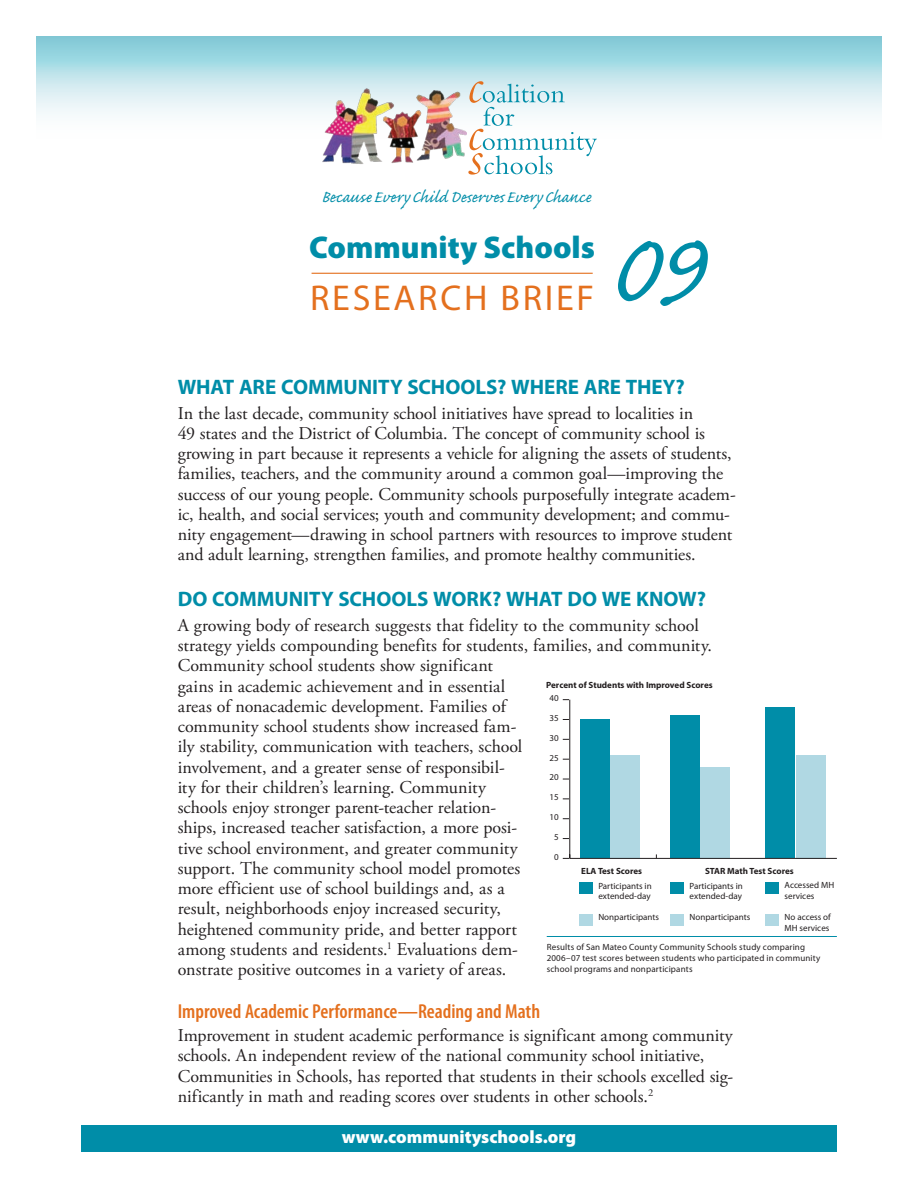
<style>
.page{position:relative;width:918px;height:1188px;background:#fff}
.page>*{position:absolute;margin:0;border:0;box-sizing:border-box;transform-origin:0 0}
.DOC_HEAD_2{font:36px "Myriad Pro";letter-spacing:.075em;color:#e4701e}
.DOC_HEAD_1{font:900 31.5px "Myriad Pro";color:#008da8}
.HEAD_1{font:700 21px "Myriad Pro";color:#008da8}
.Head_2{font:21px "Caflisch Script Pro";color:#008da8}
.HEAD_2{font:600 condensed 20.25px "Myriad Pro";color:#e4701e}
.Text__last{font:18px/20.2px "Adobe Garamond Pro";letter-spacing:-.005em;color:#231f20}
.Text{font:18px/20.2px "Adobe Garamond Pro";letter-spacing:-.005em;color:#231f20}
.FOOTER_TEXT{font:900 18px "Myriad Pro";color:#fff}
.Small_Fig_text{font:9px/10.8px "Myriad Pro";letter-spacing:.01em;color:#231f20}
.t1{font:700 9px "Myriad Pro";color:#231f20}
</style>
<div class="page">
<div style="left:36px;top:36px;width:846px;height:108px;background:linear-gradient(to bottom,#86cdda,#fff)"></div>
<div style="left:81px;top:1125px;width:756px;height:27px;background:#008da8"></div>
<img style="left:321px;top:77px;width:145px;height:87px">
<svg style="left:468px;top:81px;width:129px;height:94px"></svg>
<hr style="left:312px;top:273px;width:281px;height:1px;background:#e4701e">
<svg style="left:618px;top:240px;width:90px;height:66px"></svg>
<hr style="left:569px;top:700px;width:1px;height:158px;background:#231f20">
<svg style="left:563px;top:857px;width:7px;height:2px"></svg>
<div style="left:610px;top:755px;width:30px;height:103px;background:#b0d8e3"></div>
<div style="left:580px;top:719px;width:30px;height:139px;background:#008da8"></div>
<div style="left:700px;top:767px;width:30px;height:91px;background:#b0d8e3"></div>
<div style="left:670px;top:716px;width:30px;height:142px;background:#008da8"></div>
<div style="left:796px;top:755px;width:30px;height:103px;background:#b0d8e3"></div>
<div style="left:765px;top:708px;width:30px;height:150px;background:#008da8"></div>
<hr style="left:570px;top:858px;width:267px;height:1px;background:#231f20">
<div style="left:765px;top:882px;width:14px;height:12px;background:#008da8"></div>
<div style="left:579px;top:882px;width:14px;height:12px;background:#008da8"></div>
<div style="left:579px;top:914px;width:14px;height:12px;background:#b0d8e3"></div>
<div style="left:670px;top:882px;width:14px;height:12px;background:#008da8"></div>
<div style="left:670px;top:914px;width:14px;height:12px;background:#b0d8e3"></div>
<div style="left:765px;top:914px;width:14px;height:12px;background:#b0d8e3"></div>
<hr style="left:547px;top:936px;width:290px;height:1px;background:#008da8">
<p class="Head_2" style="left:321px;top:186px;width:272px">Because Every Child Deserves Every Chance</p>
<p class="DOC_HEAD_1" style="left:309px;top:226px;width:287px">Community Schools</p>
<p class="DOC_HEAD_2" style="left:310px;top:276px;width:285px">RESEARCH BRIEF</p>
<p class="HEAD_1" style="left:178px;top:373px;width:509px">WHAT ARE COMMUNITY SCHOOLS? WHERE ARE THEY?</p>
<p class="Text__last" style="left:178px;top:403px;width:560px">In the last decade, community school initiatives have spread to localities in<br>49 states and the District of Columbia. The concept of community school is growing in part because it represents a vehicle for aligning the assets of students, families, teachers, and the community around a common goal—improving the success of our young people. Community schools purposefully integrate academ&shy;ic, health, and social services; youth and community development; and commu&shy;nity engagement—drawing in school partners with resources to improve student and adult learning, strengthen families, and promote healthy communities.</p>
<p class="HEAD_1" style="left:178px;top:585px;width:530px">DO COMMUNITY SCHOOLS WORK? WHAT DO WE KNOW?</p>
<p class="Text__last" style="left:178px;top:616px;width:536px">A growing body of research suggests that fidelity to the community school strategy yields compounding benefits for students, families, and community.<br>Community school students show significant<br>gains in academic achievement and in essential<br>areas of nonacademic development. Families of<br>community school students show increased fam-<br>ily stability, communication with teachers, school<br>involvement, and a greater sense of responsibil-<br>ity for their children’s learning. Community<br>schools enjoy stronger parent-teacher relation-<br>ships, increased teacher satisfaction, a more posi-<br>tive school environment, and greater community<br>support. The community school model promotes<br>more efficient use of school buildings and, as a<br>result, neighborhoods enjoy increased security,<br>heightened community pride, and better rapport<br>among students and residents.<sup>1</sup> Evaluations dem-<br>onstrate positive outcomes in a variety of areas.</p>
<p class="HEAD_2" style="left:178px;top:999px;width:364px">Improved Academic Performance—Reading and Math</p>
<p class="Text" style="left:178px;top:1026px;width:557px">Improvement in student academic performance is significant among community schools. An independent review of the national community school initiative, Communities in Schools, has reported that students in their schools excelled sig&shy;nificantly in math and reading scores over students in other schools.<sup>2</sup></p>
<p class="t1" style="left:546px;top:679px;width:168px">Percent of Students with Improved Scores</p>
<p class="Small_Fig_text" style="left:550px;top:692px;width:11px">40</p>
<p class="Small_Fig_text" style="left:550px;top:712px;width:11px">35</p>
<p class="Small_Fig_text" style="left:550px;top:732px;width:11px">30</p>
<p class="Small_Fig_text" style="left:550px;top:752px;width:11px">25</p>
<p class="Small_Fig_text" style="left:550px;top:772px;width:11px">20</p>
<p class="Small_Fig_text" style="left:550px;top:792px;width:11px">15</p>
<p class="Small_Fig_text" style="left:550px;top:812px;width:11px">10</p>
<p class="Small_Fig_text" style="left:554px;top:831px;width:6px">5</p>
<p class="Small_Fig_text" style="left:554px;top:851px;width:6px">0</p>
<p class="t1" style="left:581px;top:865px;width:62px">ELA Test Scores</p>
<p class="t1" style="left:705px;top:865px;width:90px">STAR Math Test Scores</p>
<p class="Small_Fig_text" style="left:785px;top:880px;width:51px">Accessed MH services</p>
<p class="Small_Fig_text" style="left:690px;top:880px;width:55px">Participants in extended-day</p>
<p class="Small_Fig_text" style="left:690px;top:911px;width:62px">Nonparticipants</p>
<p class="Small_Fig_text" style="left:785px;top:911px;width:48px">No access of<br>MH services</p>
<p class="Small_Fig_text" style="left:547px;top:942px;width:275px">Results of San Mateo County Community Schools study comparing<br>2006–07 test scores between students who participated in community school programs and nonparticipants</p>
<p class="Small_Fig_text" style="left:598px;top:880px;width:55px">Participants in extended-day</p>
<p class="Small_Fig_text" style="left:598px;top:911px;width:62px">Nonparticipants</p>
<p class="FOOTER_TEXT" style="left:342px;top:1125px;width:236px">www.communityschools.org</p>
</div>
